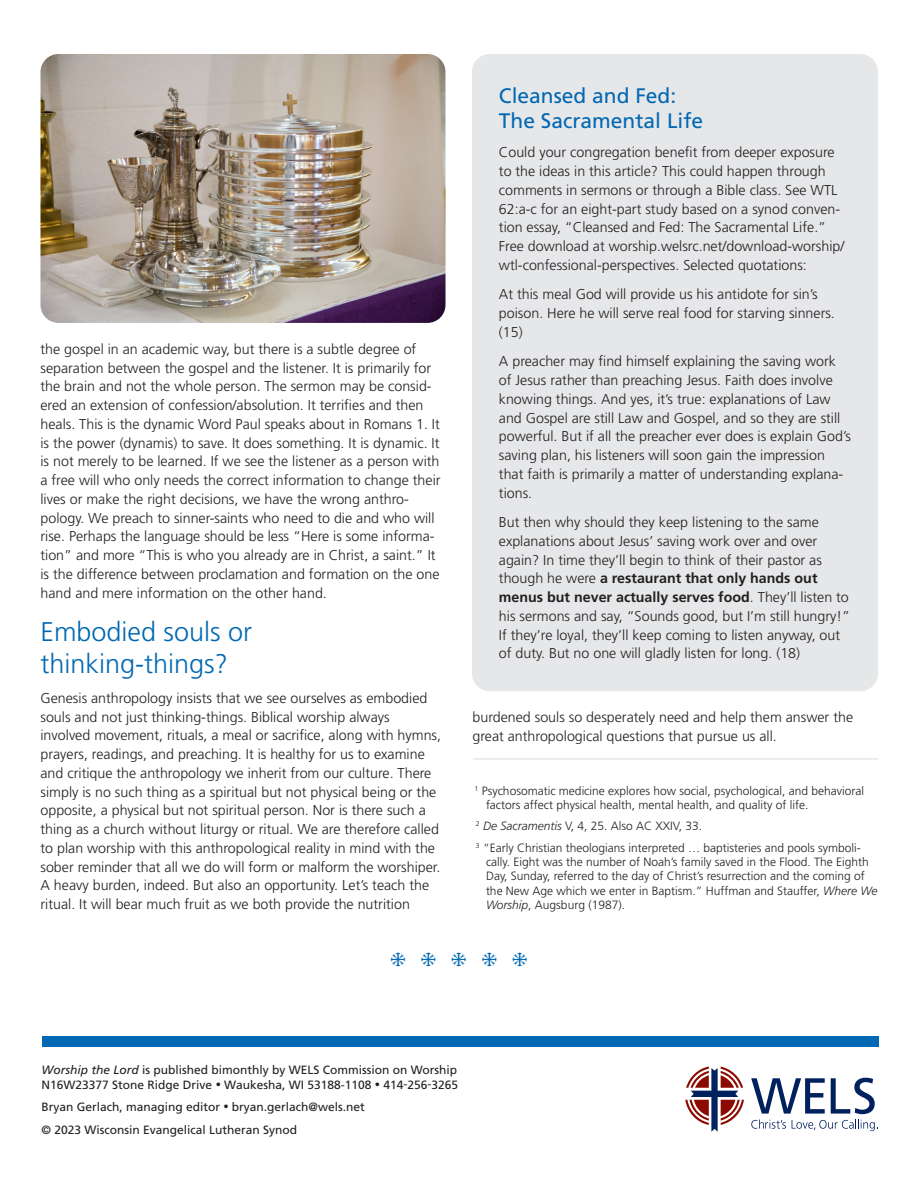
<style>
.page{position:relative;width:918px;height:1188px;background:#fff}
.page>*{position:absolute;margin:0;border:0;box-sizing:border-box;transform-origin:0 0}
.Headers{font:300 27px/32.4px "Frutiger LT Std";color:#0168b3}
.t1{font:22.5px "Monotype Sorts";color:#0168b3}
._9_5_Body_Text{font:21px/25.2px "Frutiger LT Std";color:#0168b3}
._9_5_Body_Text-2{font:300 14.25px/18.8px "Frutiger LT Std";color:#231f20}
.Footnotes{font:300 12px/14.4px "Frutiger LT Std";color:#231f20}
._9_5_Body_Text-3{font:12px/22.5px "Frutiger LT Std";color:#231f20}
.s1{font-weight:700}
.s2{font-style:italic}
.s3{font-size:10.5px}
</style>
<div class="page">
<svg style="left:685px;top:1066px;width:59px;height:66px"></svg>
<svg style="left:751px;top:1078px;width:127px;height:53px"></svg>
<div style="left:42px;top:1036px;width:837px;height:11px;background:#0168b3"></div>
<hr style="left:473px;top:758px;width:405px;height:2px;background:#e6e7e9">
<img style="left:40px;top:54px;width:406px;height:269px">
<div style="left:472px;top:54px;width:406px;height:637px;background:#e6e7e9;border-radius:18px"></div>
<p class="_9_5_Body_Text-2" style="left:40px;top:340px;width:402px">the gospel in an academic way, but there is a subtle degree of separation between the gospel and the listener. It is primarily for the brain and not the whole person. The sermon may be consid&shy;ered an extension of confession/absolution. It terrifies and then heals. This is the dynamic Word Paul speaks about in Romans 1. It is the power (dynamis) to save. It does something. It is dynamic. It is not merely to be learned. If we see the listener as a person with a free will who only needs the correct information to change their lives or make the right decisions, we have the wrong anthro&shy;pology. We preach to sinner-saints who need to die and who will rise. Perhaps the language should be less “Here is some informa&shy;tion” and more “This is who you already are in Christ, a saint.” It is the difference between proclamation and formation on the one hand and mere information on the other hand.</p>
<p class="Headers" style="left:40px;top:616px;width:213px">Embodied souls or thinking-things?</p>
<p class="_9_5_Body_Text-2" style="left:40px;top:689px;width:402px">Genesis anthropology insists that we see ourselves as embodied souls and not just thinking-things. Biblical worship always involved movement, rituals, a meal or sacrifice, along with hymns, prayers, readings, and preaching. It is healthy for us to examine and critique the anthropology we inherit from our culture. There simply is no such thing as a spiritual but not physical being or the opposite, a physical but not spiritual person. Nor is there such a thing as a church without liturgy or ritual. We are therefore called to plan worship with this anthropological reality in mind with the sober reminder that all we do will form or malform the worshiper.<br>A heavy burden, indeed. But also an opportunity. Let’s teach the ritual. It will bear much fruit as we both provide the nutrition</p>
<p class="_9_5_Body_Text" style="left:499px;top:83px;width:206px">Cleansed and Fed:<br>The Sacramental Life</p>
<p class="_9_5_Body_Text-2" style="left:499px;top:143px;width:347px">Could your congregation benefit from deeper exposure to the ideas in this article? This could happen through comments in sermons or through a Bible class. See WTL 62:a-c for an eight-part study based on a synod conven&shy;tion essay, “Cleansed and Fed: The Sacramental Life.” Free download at worship.welsrc.net/download-worship/ wtl-confessional-perspectives. Selected quotations:</p>
<p class="_9_5_Body_Text-2" style="left:499px;top:285px;width:338px">At this meal God will provide us his antidote for sin’s poison. Here he will serve real food for starving sinners. (15)</p>
<p class="_9_5_Body_Text-2" style="left:499px;top:352px;width:354px">A preacher may find himself explaining the saving work of Jesus rather than preaching Jesus. Faith does involve knowing things. And yes, it’s true: explanations of Law and Gospel are still Law and Gospel, and so they are still powerful. But if all the preacher ever does is explain God’s saving plan, his listeners will soon gain the impression that faith is primarily a matter of understanding explana&shy;tions.</p>
<p class="_9_5_Body_Text-2" style="left:499px;top:513px;width:353px">But then why should they keep listening to the same explanations about Jesus’ saving work over and over again? In time they’ll begin to think of their pastor as though he were <span class="s1">a restaurant that only hands out menus but never actually serves food</span>. They’ll listen to his sermons and say, “Sounds good, but I’m still hungry!” If they’re loyal, they’ll keep coming to listen anyway, out of duty. But no one will gladly listen for long. (18)</p>
<p class="_9_5_Body_Text-2" style="left:472px;top:708px;width:382px">burdened souls so desperately need and help them answer the great anthropological questions that pursue us all.</p>
<p class="Footnotes" style="left:486px;top:784px;width:380px;text-indent:-12px"><sup>1</sup> Psychosomatic medicine explores how social, psychological, and behavioral factors affect physical health, mental health, and quality of life.</p>
<p class="Footnotes" style="left:476px;top:819px;width:228px"><sup>2</sup> <span class="s2">De Sacramentis</span> V, 4, 25. Also AC XXIV, 33.</p>
<p class="Footnotes" style="left:486px;top:840px;width:393px;text-indent:-10px"><sup>3</sup> “Early Christian theologians interpreted … baptisteries and pools symboli&shy;cally. Eight was the number of Noah’s family saved in the Flood. The Eighth Day, Sunday, referred to the day of Christ’s resurrection and the coming of the New Age which we enter in Baptism.” Huffman and Stauffer, <span class="s2">Where We Worship</span>, Augsburg (1987).</p>
<p class="t1" style="left:390px;top:949px;width:139px">i i i i i</p>
<p class="_9_5_Body_Text-3" style="left:42px;top:1058px;width:417px"><span class="s2">Worship the Lord</span> is published bimonthly by WELS Commission on Worship</p>
<p class="_9_5_Body_Text-3" style="left:42px;top:1073px;width:418px">N16W23377 Stone Ridge Drive <span class="s3">•</span> Waukesha, WI 53188-1108 <span class="s3">•</span> 414-256-3265<br>Bryan Gerlach, managing editor <span class="s3">•</span> bryan.gerlach@wels.net<br>© 2023 Wisconsin Evangelical Lutheran Synod</p>
</div>
